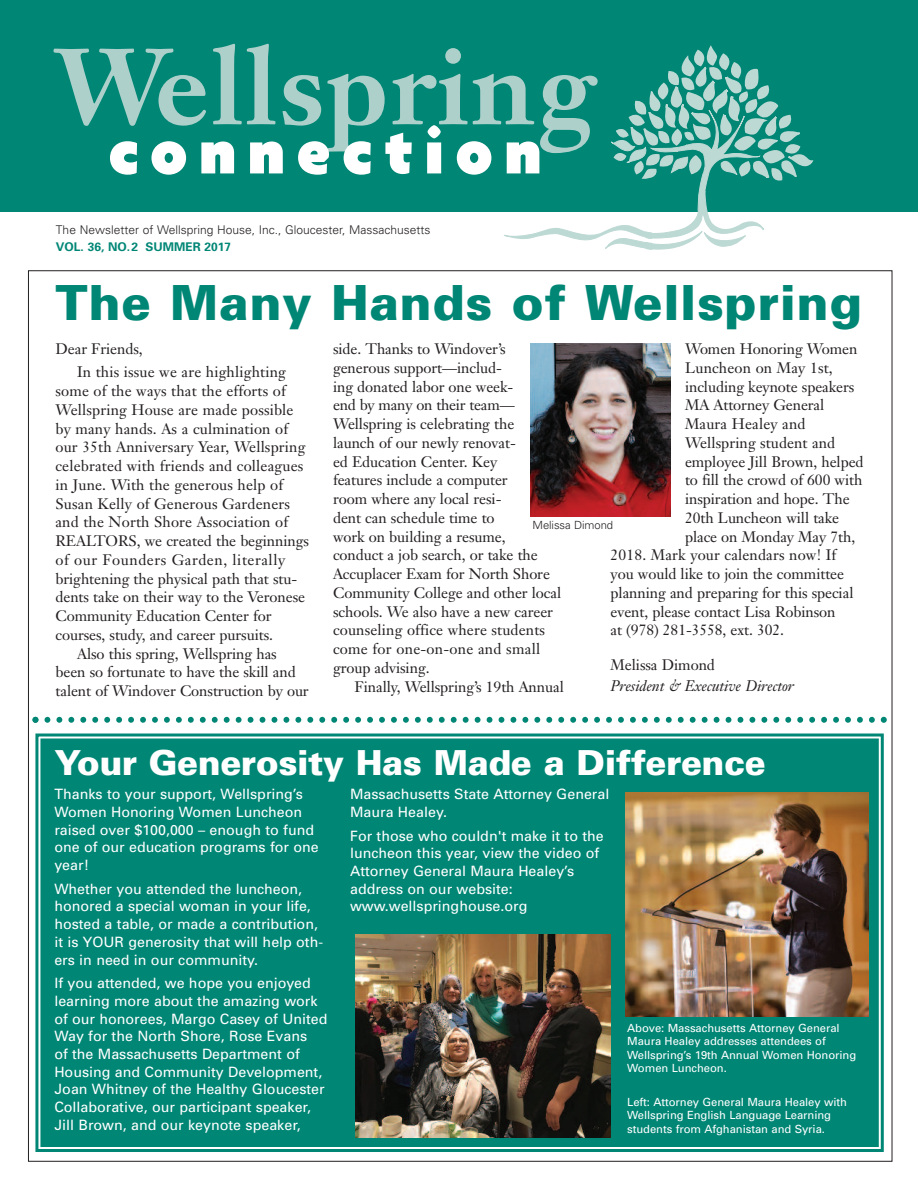
<style>
.page{position:relative;width:918px;height:1188px;background:#fff}
.page>*{position:absolute;margin:0;border:0;box-sizing:border-box;transform-origin:0 0}
.t1{font:700 106.05px "Janson Text";letter-spacing:.02em;color:#aed0cb}
.t2{font:900 68.4px "Agenda";letter-spacing:.165em;color:#fff}
.t3{font:900 48.45px "Univers";letter-spacing:.015em;color:#008675}
.t4{font:900 34.5px "Univers";letter-spacing:-.015em;color:#fff}
.t5{font:italic 15.15px "Janson Text";letter-spacing:-.005em;color:#231f20}
.t6{font:15px/18.8px "Janson Text";letter-spacing:-.005em;color:#231f20}
.t7{font:15px "Janson Text";letter-spacing:.035em;color:#231f20}
.t8{font:14.25px/17.7px "Univers";color:#fff}
.t9{font:300 12px "Univers";color:#231f20}
.t10{font:700 12px "Univers";color:#008675}
.t11{font:11.25px/13.5px "Univers";letter-spacing:-.005em;color:#fff}
.t12{font:300 11.25px "Univers";letter-spacing:-.005em;color:#231f20}
</style>
<div class="page">
<img style="left:531px;top:344px;width:139px;height:172px">
<div style="left:0;top:0;width:918px;height:212px;background:#008675"></div>
<svg style="left:504px;top:45px;width:309px;height:205px"></svg>
<div style="left:41px;top:740px;width:837px;height:406px;background:#008675"></div>
<div style="left:35px;top:734px;width:849px;height:418px;border:3px solid #008675"></div>
<svg style="left:32px;top:717px;width:855px;height:6px"></svg>
<img style="left:626px;top:792px;width:242px;height:225px">
<img style="left:356px;top:934px;width:254px;height:203px">
<h1 class="t1" style="left:54px;top:45px;width:543px">Wellspring</h1>
<h2 class="t2" style="left:108px;top:110px;width:435px">connection</h2>
<p class="t9" style="left:56px;top:226px;width:376px">The Newsletter of Wellspring House, Inc., Gloucester, Massachusetts</p>
<p class="t10" style="left:56px;top:242px;width:177px">VOL. 36, NO.2 SUMMER 2017</p>
<h3 class="t3" style="left:56px;top:285px;width:808px">The Many Hands of Wellspring</h3>
<p class="t6" style="left:77px;top:339px;width:210px;line-height:23.2px;text-indent:-22px">Dear Friends,<br>In this issue we are highlighting</p>
<p class="t6" style="left:56px;top:383px;width:232px">some of the ways that the efforts of</p>
<p class="t6" style="left:56px;top:402px;width:240px">Wellspring House are made possible</p>
<p class="t6" style="left:56px;top:421px;width:234px">by many hands. As a culmination of</p>
<p class="t6" style="left:56px;top:439px;width:252px">our 35th Anniversary Year, Wellspring</p>
<p class="t6" style="left:56px;top:458px;width:249px">celebrated with friends and colleagues</p>
<p class="t6" style="left:56px;top:477px;width:229px">in June. With the generous help of</p>
<p class="t6" style="left:56px;top:496px;width:236px">Susan Kelly of Generous Gardeners</p>
<p class="t6" style="left:56px;top:514px;width:234px">and the North Shore Association of</p>
<p class="t6" style="left:56px;top:533px;width:255px">REALTORS, we created the beginnings</p>
<p class="t7" style="left:56px;top:554px;width:231px">of our Founders Garden, literally</p>
<p class="t6" style="left:56px;top:571px;width:243px">brightening the physical path that stu-</p>
<p class="t6" style="left:56px;top:589px;width:251px">dents take on their way to the Veronese</p>
<p class="t6" style="left:56px;top:608px;width:218px">Community Education Center for</p>
<p class="t6" style="left:56px;top:627px;width:219px">courses, study, and career pursuits.</p>
<p class="t6" style="left:77px;top:646px;width:201px">Also this spring, Wellspring has</p>
<p class="t6" style="left:56px;top:664px;width:242px">been so fortunate to have the skill and</p>
<p class="t6" style="left:56px;top:683px;width:255px">talent of Windover Construction by our</p>
<p class="t6" style="left:333px;top:341px;width:230px">side. Thanks to Windover’s generous support—includ-<br>ing donated labor one week-<br>end by many on their team—<br>Wellspring is celebrating the<br>launch of our newly renovat-<br>ed Education Center. Key<br>features include a computer<br>room where any local resi-<br>dent can schedule time to<br>work on building a resume,<br>conduct a job search, or take the<br>Accuplacer Exam for North Shore<br>Community College and other local schools. We also have a new career counseling office where students come for one-on-one and small group advising.</p>
<p class="t6" style="left:355px;top:679px;width:211px">Finally, Wellspring’s 19th Annual</p>
<p class="t6" style="left:685px;top:341px;width:174px">Women Honoring Women</p>
<p class="t6" style="left:685px;top:360px;width:149px">Luncheon on May 1st,</p>
<p class="t6" style="left:685px;top:379px;width:171px">including keynote speakers</p>
<p class="t6" style="left:685px;top:397px;width:141px">MA Attorney General</p>
<p class="t6" style="left:685px;top:416px;width:122px">Maura Healey and</p>
<p class="t6" style="left:685px;top:435px;width:152px">Wellspring student and</p>
<p class="t6" style="left:685px;top:454px;width:180px">employee Jill Brown, helped</p>
<p class="t6" style="left:685px;top:472px;width:179px">to fill the crowd of 600 with</p>
<p class="t6" style="left:685px;top:491px;width:166px">inspiration and hope. The</p>
<p class="t6" style="left:685px;top:510px;width:156px">20th Luncheon will take</p>
<p class="t6" style="left:685px;top:529px;width:172px">place on Monday May 7th,</p>
<p class="t6" style="left:611px;top:547px;width:227px">2018. Mark your calendars now! If</p>
<p class="t6" style="left:611px;top:566px;width:235px">you would like to join the committee</p>
<p class="t6" style="left:611px;top:585px;width:244px">planning and preparing for this special</p>
<p class="t6" style="left:611px;top:604px;width:226px">event, please contact Lisa Robinson</p>
<p class="t6" style="left:611px;top:622px;width:175px">at (978) 281-3558, ext. 302.</p>
<p class="t6" style="left:611px;top:657px;width:106px">Melissa Dimond</p>
<p class="t5" style="left:611px;top:680px;width:185px">President &amp; Executive Director</p>
<p class="t12" style="left:532px;top:521px;width:82px">Melissa Dimond</p>
<h3 class="t4" style="left:54px;top:750px;width:713px">Your Generosity Has Made a Difference</h3>
<p class="t8" style="left:54px;top:787px;width:266px">Thanks to your support, Wellspring’s<br>Women Honoring Women Luncheon raised over $100,000 – enough to fund one of our education programs for one year!</p>
<p class="t8" style="left:54px;top:881px;width:270px">Whether you attended the luncheon, honored a special woman in your life, hosted a table, or made a contribution, it is YOUR generosity that will help oth&shy;ers in need in our community.</p>
<p class="t8" style="left:54px;top:976px;width:275px">If you attended, we hope you enjoyed learning more about the amazing work of our honorees, Margo Casey of United Way for the North Shore, Rose Evans<br>of the Massachusetts Department of Housing and Community Development, Joan Whitney of the Healthy Gloucester Collaborative, our participant speaker, Jill Brown, and our keynote speaker,</p>
<p class="t8" style="left:350px;top:787px;width:261px">Massachusetts State Attorney General<br>Maura Healey.</p>
<p class="t8" style="left:350px;top:828px;width:255px">For those who couldn't make it to the luncheon this year, view the video of<br>Attorney General Maura Healey’s address on our website: www.wellspringhouse.org</p>
<p class="t11" style="left:627px;top:1022px;width:231px">Above: Massachusetts Attorney General Maura Healey addresses attendees of Wellspring’s 19th Annual Women Honoring Women Luncheon.</p>
<p class="t11" style="left:627px;top:1096px;width:221px">Left: Attorney General Maura Healey with<br>Wellspring English Language Learning students from Afghanistan and Syria.</p>
</div>
